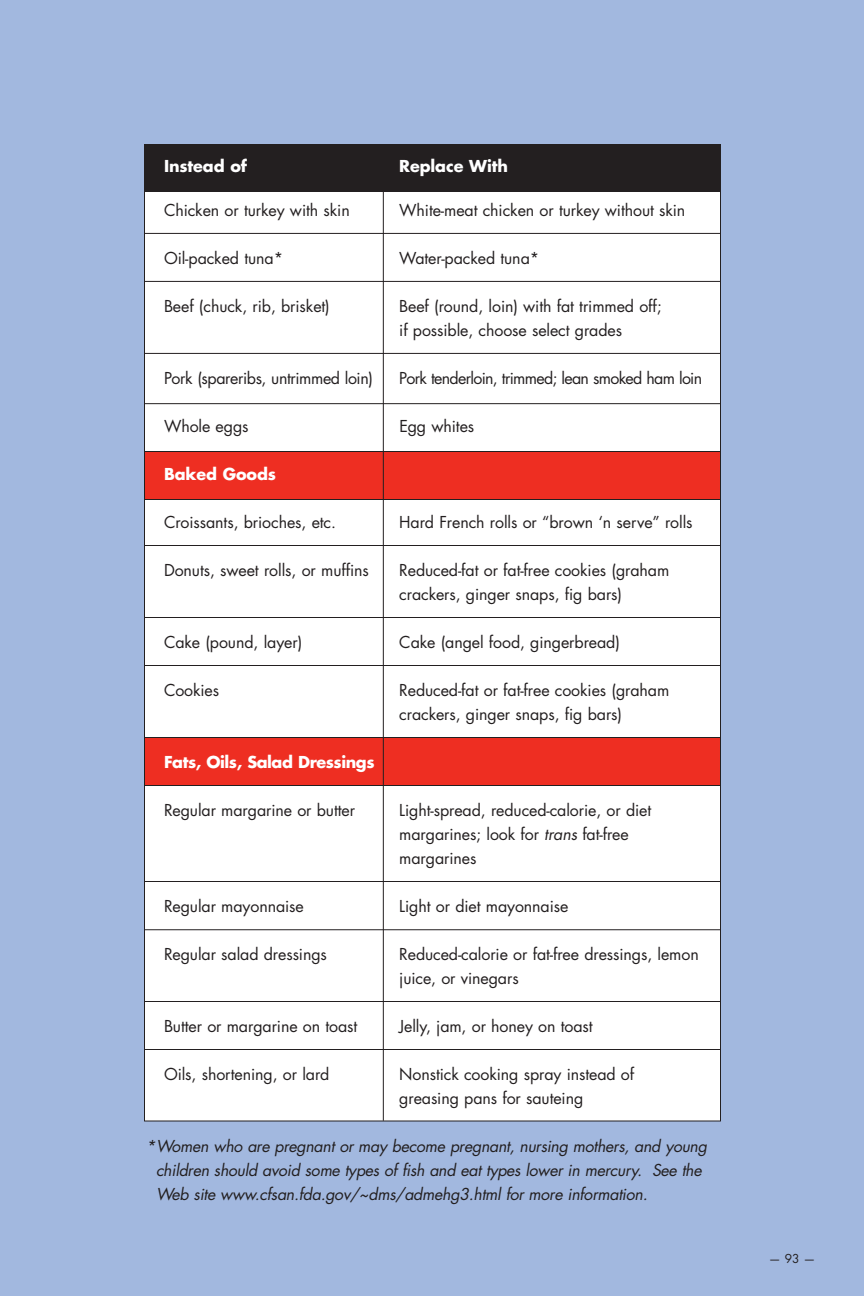
<style>
.page{position:relative;width:864px;height:1296px;background:#a2b8df}
.page>*{position:absolute;margin:0;border:0;box-sizing:border-box;transform-origin:0 0}
.t1{font:16px/24px "Futura";letter-spacing:-.005em;color:#231f20}
.t2{font:italic 16px/24px "Futura";letter-spacing:-.02em;color:#231f20}
.t3{font:16px "Futura";letter-spacing:-.045em;color:#231f20}
.t4{font:700 16px "Futura";letter-spacing:-.005em;color:#fff}
.t5{font:16px "Futura";letter-spacing:-.025em;color:#231f20}
.t6{font:700 16px "Futura";letter-spacing:-.03em;color:#fff}
.t7{font:12px "Futura";color:#231f20}
.s1{font-style:italic}
</style>
<div class="page">
<div style="left:144px;top:148px;width:576px;height:972px;background:#fff"></div>
<div style="left:144px;top:144px;width:576px;height:47px;background:#231f20"></div>
<div style="left:144px;top:452px;width:576px;height:48px;background:#ee2e22"></div>
<div style="left:144px;top:738px;width:576px;height:48px;background:#ee2e22"></div>
<hr style="left:383px;top:146px;width:1px;height:975px;background:#231f20">
<hr style="left:144px;top:144px;width:1px;height:977px;background:#231f20">
<hr style="left:720px;top:144px;width:1px;height:977px;background:#231f20">
<hr style="left:144px;top:233px;width:576px;height:1px;background:#231f20">
<hr style="left:144px;top:281px;width:576px;height:1px;background:#231f20">
<hr style="left:144px;top:353px;width:576px;height:1px;background:#231f20">
<hr style="left:144px;top:403px;width:576px;height:1px;background:#231f20">
<hr style="left:144px;top:451px;width:576px;height:1px;background:#231f20">
<hr style="left:144px;top:499px;width:576px;height:1px;background:#231f20">
<hr style="left:144px;top:545px;width:576px;height:1px;background:#231f20">
<hr style="left:144px;top:617px;width:576px;height:1px;background:#231f20">
<hr style="left:144px;top:665px;width:576px;height:1px;background:#231f20">
<hr style="left:144px;top:737px;width:576px;height:1px;background:#231f20">
<hr style="left:144px;top:785px;width:576px;height:1px;background:#231f20">
<hr style="left:144px;top:881px;width:576px;height:1px;background:#231f20">
<hr style="left:144px;top:929px;width:576px;height:1px;background:#231f20">
<hr style="left:144px;top:1001px;width:576px;height:1px;background:#231f20">
<hr style="left:144px;top:1049px;width:576px;height:1px;background:#231f20">
<hr style="left:144px;top:1120px;width:576px;height:2px;background:#231f20">
<p class="t4" style="left:164px;top:159px;width:85px">Instead of</p>
<p class="t4" style="left:399px;top:159px;width:110px">Replace With</p>
<p class="t1" style="left:164px;top:199px;width:187px">Chicken or turkey with skin</p>
<p class="t1" style="left:399px;top:199px;width:288px">White-meat chicken or turkey without skin</p>
<p class="t1" style="left:164px;top:247px;width:121px">Oil-packed tuna*</p>
<p class="t1" style="left:399px;top:247px;width:141px">Water-packed tuna*</p>
<p class="t1" style="left:164px;top:295px;width:167px">Beef (chuck, rib, brisket)</p>
<p class="t1" style="left:399px;top:295px;width:264px">Beef (round, loin) with fat trimmed off; if possible, choose select grades</p>
<p class="t5" style="left:164px;top:371px;width:211px">Pork (spareribs, untrimmed loin)</p>
<p class="t3" style="left:399px;top:371px;width:305px">Pork tenderloin, trimmed; lean smoked ham loin</p>
<p class="t1" style="left:164px;top:415px;width:86px">Whole eggs</p>
<p class="t1" style="left:399px;top:415px;width:76px">Egg whites</p>
<p class="t4" style="left:164px;top:467px;width:114px">Baked Goods</p>
<p class="t1" style="left:164px;top:511px;width:174px">Croissants, brioches, etc.</p>
<p class="t1" style="left:399px;top:511px;width:295px">Hard French rolls or “brown ‘n serve” rolls</p>
<p class="t1" style="left:164px;top:559px;width:206px">Donuts, sweet rolls, or muffins</p>
<p class="t1" style="left:399px;top:559px;width:272px">Reduced-fat or fat-free cookies (graham crackers, ginger snaps, fig bars)</p>
<p class="t1" style="left:164px;top:631px;width:140px">Cake (pound, layer)</p>
<p class="t1" style="left:399px;top:631px;width:222px">Cake (angel food, gingerbread)</p>
<p class="t1" style="left:164px;top:679px;width:57px">Cookies</p>
<p class="t1" style="left:399px;top:679px;width:272px">Reduced-fat or fat-free cookies (graham crackers, ginger snaps, fig bars)</p>
<p class="t6" style="left:164px;top:755px;width:212px">Fats, Oils, Salad Dressings</p>
<p class="t1" style="left:164px;top:799px;width:193px">Regular margarine or butter</p>
<p class="t1" style="left:399px;top:799px;width:254px">Light-spread, reduced-calorie, or diet margarines; look for <span class="s1">trans</span> fat-free margarines</p>
<p class="t1" style="left:164px;top:895px;width:141px">Regular mayonnaise</p>
<p class="t1" style="left:399px;top:895px;width:171px">Light or diet mayonnaise</p>
<p class="t1" style="left:164px;top:943px;width:164px">Regular salad dressings</p>
<p class="t1" style="left:399px;top:943px;width:301px">Reduced-calorie or fat-free dressings, lemon juice, or vinegars</p>
<p class="t1" style="left:164px;top:1015px;width:195px">Butter or margarine on toast</p>
<p class="t1" style="left:399px;top:1015px;width:195px">Jelly, jam, or honey on toast</p>
<p class="t1" style="left:164px;top:1063px;width:167px">Oils, shortening, or lard</p>
<p class="t1" style="left:399px;top:1063px;width:237px">Nonstick cooking spray instead of greasing pans for sauteing</p>
<p class="t2" style="left:156px;top:1135px;width:555px;text-indent:-10px">*Women who are pregnant or may become pregnant, nursing mothers, and young children should avoid some types of fish and eat types lower in mercury. See the<br>Web site www.cfsan.fda.gov/~dms/admehg3.html for more information.</p>
<p class="t7" style="left:769px;top:1253px;width:48px">— 93 —</p>
</div>
